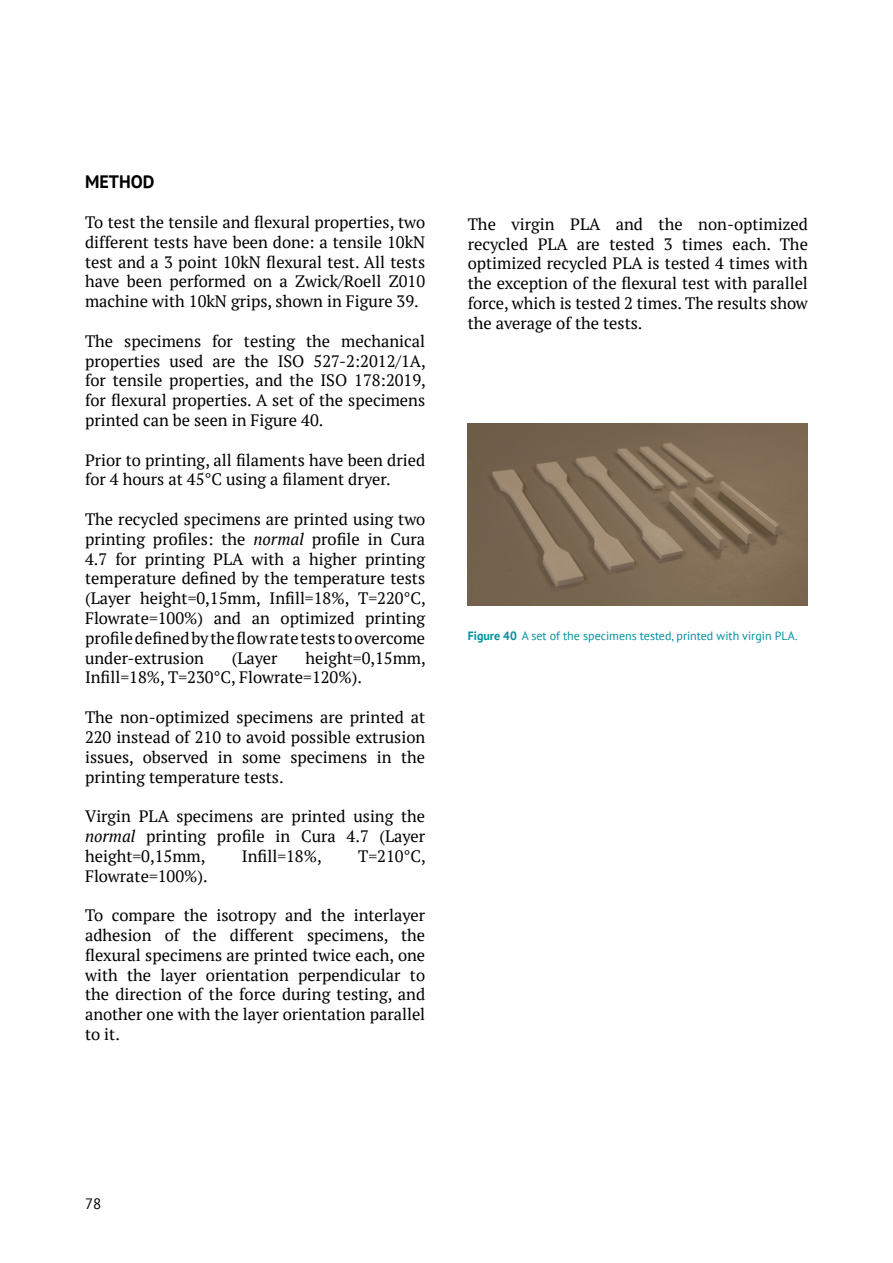
<style>
.page{position:relative;width:893px;height:1263px;background:#fff}
.page>*{position:absolute;margin:0;border:0;box-sizing:border-box;transform-origin:0 0}
.t1{font:700 18px "PT Sans";color:#000}
.t2{font:16.5px/19.8px "PT Serif";color:#000;text-align:justify}
.t3{font:15px "PT Sans";color:#000}
.t4{font:12px "PT Sans";color:#00909e}
.s1{font-style:italic}
.s2{font-weight:700}
</style>
<div class="page">
<img style="left:468px;top:423px;width:340px;height:183px">
<p class="t1" style="left:85px;top:170px;width:71px">METHOD</p>
<p class="t2" style="left:85px;top:212px;width:342px">To test the tensile and flexural properties, two different tests have been done: a tensile 10kN test and a 3 point 10kN flexural test. All tests have been performed on a Zwick/Roell Z010 machine with 10kN grips, shown in Figure 39.</p>
<p class="t2" style="left:85px;top:331px;width:342px">The specimens for testing the mechanical properties used are the ISO 527-2:2012/1A, for tensile properties, and the ISO 178:2019, for flexural properties. A set of the specimens printed can be seen in Figure 40.</p>
<p class="t2" style="left:85px;top:450px;width:342px">Prior to printing, all filaments have been dried for 4 hours at 45°C using a filament dryer.</p>
<p class="t2" style="left:85px;top:509px;width:342px">The recycled specimens are printed using two printing profiles: the <span class="s1">normal</span> profile in Cura 4.7 for printing PLA with a higher printing temperature defined by the temperature tests (Layer height=0,15mm, Infill=18%, T=220°C, Flowrate=100%) and an optimized printing profile defined by the flow rate tests to overcome under-extrusion</p>
<p class="t2" style="left:85px;top:648px;width:342px;text-indent:220px">height=0,15mm,<br>Infill=18%, T=230°C, Flowrate=120%).</p>
<p class="t2" style="left:85px;top:707px;width:342px">The non-optimized specimens are printed at 220 instead of 210 to avoid possible extrusion issues, observed in some specimens in the printing temperature tests.</p>
<p class="t2" style="left:85px;top:806px;width:342px">Virgin PLA specimens are printed using the <span class="s1">normal</span> printing profile in Cura 4.7 (Layer height=0,15mm,</p>
<p class="t2" style="left:232px;top:648px;width:47px">(Layer</p>
<p class="t2" style="left:242px;top:846px;width:81px">Infill=18%,</p>
<p class="t2" style="left:358px;top:846px;width:69px">T=210°C,</p>
<p class="t2" style="left:85px;top:865px;width:124px">Flowrate=100%).</p>
<p class="t2" style="left:85px;top:905px;width:342px">To compare the isotropy and the interlayer adhesion of the different specimens, the flexural specimens are printed twice each, one with the layer orientation perpendicular to the direction of the force during testing, and another one with the layer orientation parallel to it.</p>
<p class="t2" style="left:468px;top:214px;width:342px">The virgin PLA and the non-optimized recycled PLA are tested 3 times each. The optimized recycled PLA is tested 4 times with the exception of the flexural test with parallel force, which is tested 2 times. The results show the average of the tests.</p>
<p class="t4" style="left:468px;top:628px;width:331px"><span class="s2">Figure 40</span> A set of the specimens tested, printed with virgin PLA.</p>
<p class="t3" style="left:85px;top:1194px;width:18px">78</p>
</div>
